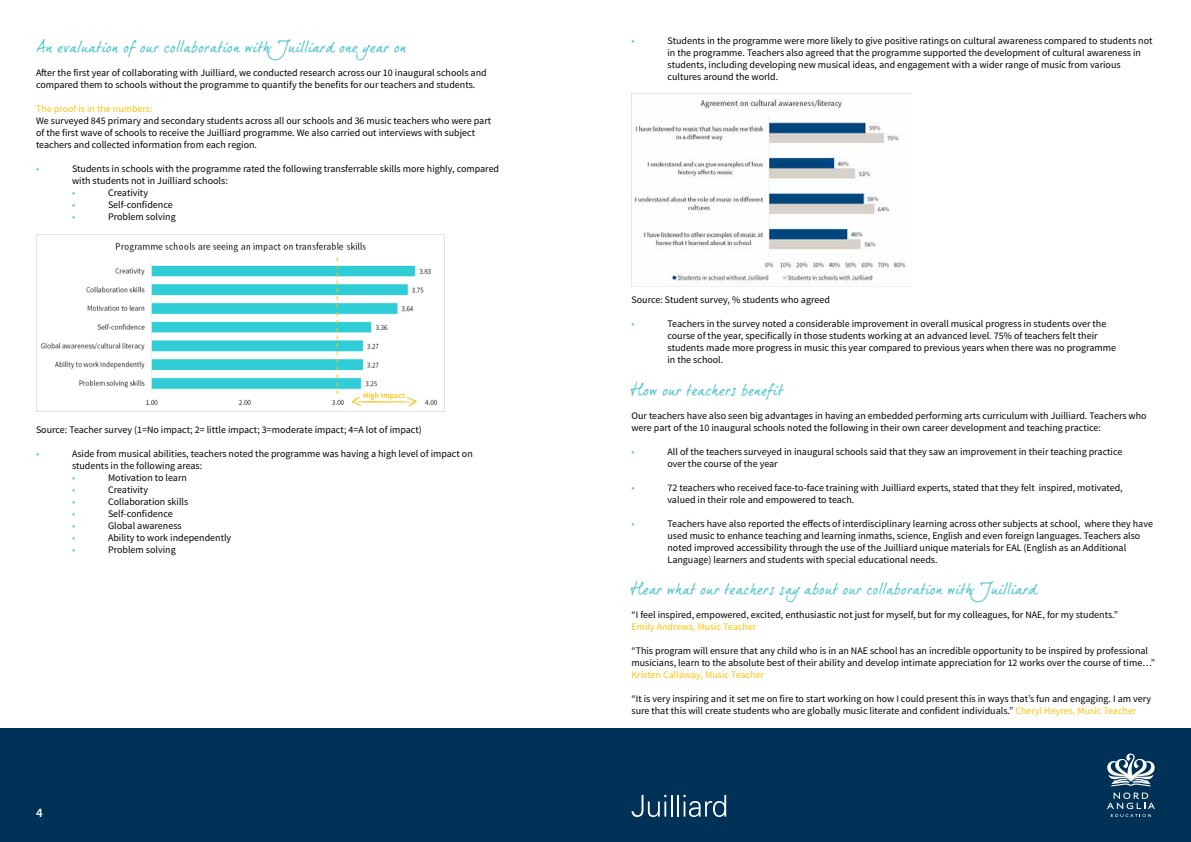
<style>
.page{position:relative;width:1191px;height:842px;background:#fff}
.page>*{position:absolute;margin:0;border:0;box-sizing:border-box;transform-origin:0 0}
.t1{font:16px "dear Joe 5 CASUAL P";color:#4dc4cf}
.t2{font:600 13px "Source Sans Pro";color:#fff}
.t3{font:10px/12px "Source Sans Pro";color:#000}
.t4{font:10px "Source Sans Pro";color:#ffc20e}
.t5{font:10px "Source Sans Pro";color:#4dc4cf}
.t6{font:600 8px "Source Sans Pro";color:#ffc20e}
.s1{color:#ffc20e}
</style>
<div class="page">
<div style="left:0;top:729px;width:1191px;height:113px;background:#003156"></div>
<svg style="left:631px;top:795px;width:41px;height:22px"></svg>
<hr style="left:677px;top:795px;width:2px;height:21px;background:#fff">
<svg style="left:683px;top:795px;width:43px;height:22px"></svg>
<svg style="left:1107px;top:753px;width:48px;height:33px"></svg>
<svg style="left:1107px;top:792px;width:48px;height:25px"></svg>
<img style="left:631px;top:94px;width:275px;height:192px">
<img style="left:36px;top:234px;width:408px;height:178px">
<svg style="left:337px;top:257px;width:1px;height:137px"></svg>
<svg style="left:351px;top:397px;width:66px;height:10px"></svg>
<h1 class="t1" style="left:36px;top:37px;width:372px">An evaluation of our collaboration with Juilliard one year on</h1>
<p class="t3" style="left:36px;top:67px;width:452px">After the first year of collaborating with Juilliard, we conducted research across our 10 inaugural schools and compared them to schools without the programme to quantify the benefits for our teachers and students.</p>
<p class="t4" style="left:36px;top:103px;width:118px">The proof is in the numbers:</p>
<p class="t3" style="left:36px;top:115px;width:457px">We surveyed 845 primary and secondary students across all our schools and 36 music teachers who were part of the first wave of schools to receive the Juilliard programme. We also carried out interviews with subject teachers and collected information from each region.</p>
<p class="t5" style="left:36px;top:163px;width:5px">■</p>
<p class="t3" style="left:72px;top:163px;width:429px">Students in schools with the programme rated the following transferrable skills more highly, compared with students not in Juilliard schools:</p>
<p class="t5" style="left:72px;top:187px;width:5px">■</p>
<p class="t3" style="left:108px;top:187px;width:41px">Creativity</p>
<p class="t5" style="left:72px;top:199px;width:5px">■</p>
<p class="t3" style="left:108px;top:199px;width:66px">Self-confidence</p>
<p class="t5" style="left:72px;top:211px;width:5px">■</p>
<p class="t3" style="left:108px;top:211px;width:69px">Problem solving</p>
<p class="t6" style="left:363px;top:390px;width:43px">High Impact</p>
<p class="t3" style="left:36px;top:424px;width:387px">Source: Teacher survey (1=No impact; 2= little impact; 3=moderate impact; 4=A lot of impact)</p>
<p class="t5" style="left:36px;top:448px;width:5px">■</p>
<p class="t3" style="left:72px;top:448px;width:402px">Aside from musical abilities, teachers noted the programme was having a high level of impact on students in the following areas:</p>
<p class="t5" style="left:72px;top:472px;width:5px">■</p>
<p class="t3" style="left:108px;top:472px;width:80px">Motivation to learn</p>
<p class="t5" style="left:72px;top:484px;width:5px">■</p>
<p class="t3" style="left:108px;top:484px;width:41px">Creativity</p>
<p class="t5" style="left:72px;top:496px;width:5px">■</p>
<p class="t3" style="left:108px;top:496px;width:82px">Collaboration skills</p>
<p class="t5" style="left:72px;top:508px;width:5px">■</p>
<p class="t3" style="left:108px;top:508px;width:66px">Self-confidence</p>
<p class="t5" style="left:72px;top:520px;width:5px">■</p>
<p class="t3" style="left:108px;top:520px;width:75px">Global awareness</p>
<p class="t5" style="left:72px;top:532px;width:5px">■</p>
<p class="t3" style="left:108px;top:532px;width:125px">Ability to work independently</p>
<p class="t5" style="left:72px;top:544px;width:5px">■</p>
<p class="t3" style="left:108px;top:544px;width:69px">Problem solving</p>
<h2 class="t2" style="left:36px;top:804px;width:8px">4</h2>
<p class="t5" style="left:631px;top:34px;width:5px">■</p>
<p class="t3" style="left:667px;top:34px;width:486px">Students in the programme were more likely to give positive ratings on cultural awareness compared to students not in the programme. Teachers also agreed that the programme supported the development of cultural awareness in students, including developing new musical ideas, and engagement with a wider range of music from various cultures around the world.</p>
<p class="t3" style="left:631px;top:294px;width:200px">Source: Student survey, % students who agreed</p>
<p class="t5" style="left:631px;top:318px;width:5px">■</p>
<p class="t3" style="left:667px;top:318px;width:450px">Teachers in the survey noted a considerable improvement in overall musical progress in students over the course of the year, specifically in those students working at an advanced level. 75% of teachers felt their students made more progress in music this year compared to previous years when there was no programme in the school.</p>
<h1 class="t1" style="left:631px;top:380px;width:153px">How our teachers benefit</h1>
<p class="t3" style="left:631px;top:409px;width:516px">Our teachers have also seen big advantages in having an embedded performing arts curriculum with Juilliard. Teachers who were part of the 10 inaugural schools noted the following in their own career development and teaching practice:</p>
<p class="t5" style="left:631px;top:445px;width:5px">■</p>
<p class="t3" style="left:667px;top:445px;width:456px">All of the teachers surveyed in inaugural schools said that they saw an improvement in their teaching practice over the course of the year</p>
<p class="t5" style="left:631px;top:481px;width:5px">■</p>
<p class="t3" style="left:667px;top:481px;width:457px">72 teachers who received face-to-face training with Juilliard experts, stated that they felt inspired, motivated, valued in their role and empowered to teach.</p>
<p class="t5" style="left:631px;top:517px;width:5px">■</p>
<p class="t3" style="left:667px;top:517px;width:487px">Teachers have also reported the effects of interdisciplinary learning across other subjects at school, where they have used music to enhance teaching and learning inmaths, science, English and even foreign languages. Teachers also noted improved accessibility through the use of the Juilliard unique materials for EAL (English as an Additional Language) learners and students with special educational needs.</p>
<h1 class="t1" style="left:631px;top:579px;width:407px">Hear what our teachers say about our collaboration with Juilliard</h1>
<p class="t3" style="left:631px;top:609px;width:488px">“I feel inspired, empowered, excited, enthusiastic not just for myself, but for my colleagues, for NAE, for my students.”</p>
<p class="t4" style="left:631px;top:620px;width:126px">Emily Andrews, Music Teacher</p>
<p class="t3" style="left:631px;top:645px;width:525px">“This program will ensure that any child who is in an NAE school has an incredible opportunity to be inspired by professional musicians, learn to the absolute best of their ability and develop intimate appreciation for 12 works over the course of time…”</p>
<p class="t4" style="left:631px;top:668px;width:134px">Kristen Callaway, Music Teacher</p>
<p class="t3" style="left:631px;top:693px;width:521px">“It is very inspiring and it set me on fire to start working on how I could present this in ways that’s fun and engaging. I am very sure that this will create students who are globally music literate and confident individuals.” <span class="s1">Cheryl Heyres, Music Teacher</span></p>
</div>
